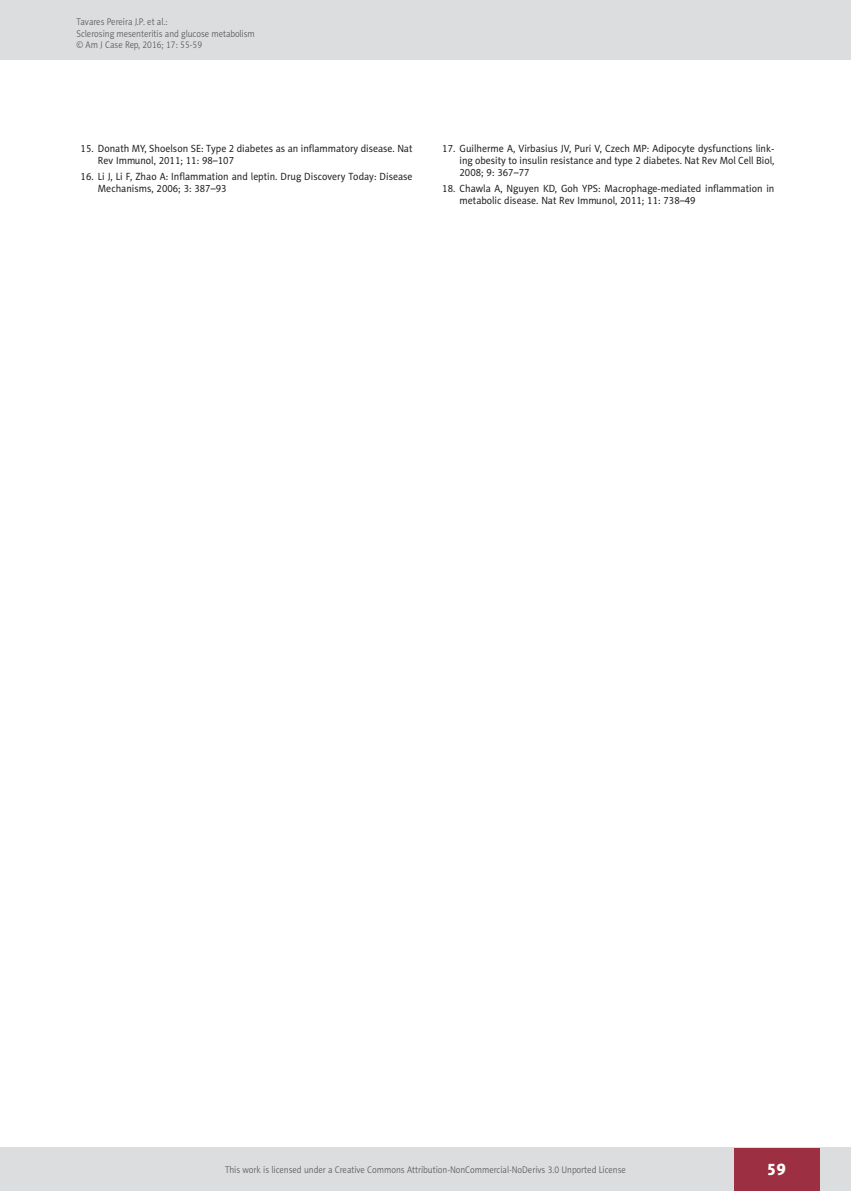
<style>
.page{position:relative;width:851px;height:1191px;background:#fff}
.page>*{position:absolute;margin:0;border:0;box-sizing:border-box;transform-origin:0 0}
.t1{font:16.5px "Naomi Sans EFN Heavy";color:#fff}
.AJCR_Referencje_punk{font:10.5px/12px "Naomi Sans EFN";color:#231f20;scale:.95 1}
.t2{font:9.75px/11.2px "Naomi Sans EFN Light";color:#57585a;scale:.9 1}
</style>
<div class="page">
<div style="left:0;top:1148px;width:850px;height:43px;background:#dcdddf"></div>
<div style="left:733px;top:1147px;width:86px;height:43px;background:#9d2f42"></div>
<div style="left:0;top:0;width:850px;height:60px;background:#dcdddf"></div>
<p class="t2" style="left:77px;top:16px;width:200px">Tavares Pereira J.P. et al.:<br>Sclerosing mesenteritis and glucose metabolism © Am J Case Rep, 2016; 17: 55-59</p>
<p class="AJCR_Referencje_punk" style="left:98px;top:142px;width:332px;text-indent:-17px">15. Donath MY, Shoelson SE: Type 2 diabetes as an inflammatory disease. Nat<br>Rev Immunol, 2011; 11: 98–107</p>
<p class="AJCR_Referencje_punk" style="left:98px;top:171px;width:333px;text-indent:-17px">16. Li J, Li F, Zhao A: Inflammation and leptin. Drug Discovery Today: Disease<br>Mechanisms, 2006; 3: 387–93</p>
<p class="AJCR_Referencje_punk" style="left:459px;top:142px;width:333px;text-align:justify;text-indent:-17px">17. Guilherme A, Virbasius JV, Puri V, Czech MP: Adipocyte dysfunctions link&shy;ing obesity to insulin resistance and type 2 diabetes. Nat Rev Mol Cell Biol, 2008; 9: 367–77</p>
<p class="AJCR_Referencje_punk" style="left:459px;top:183px;width:333px;text-indent:-17px">18. Chawla A, Nguyen KD, Goh YPS: Macrophage-mediated inflammation in metabolic disease. Nat Rev Immunol, 2011; 11: 738–49</p>
<p class="t2" style="left:225px;top:1164px;width:447px">This work is licensed under a Creative Commons Attribution-NonCommercial-NoDerivs 3.0 Unported License</p>
<h1 class="t1" style="left:766px;top:1159px;width:21px">59</h1>
</div>
